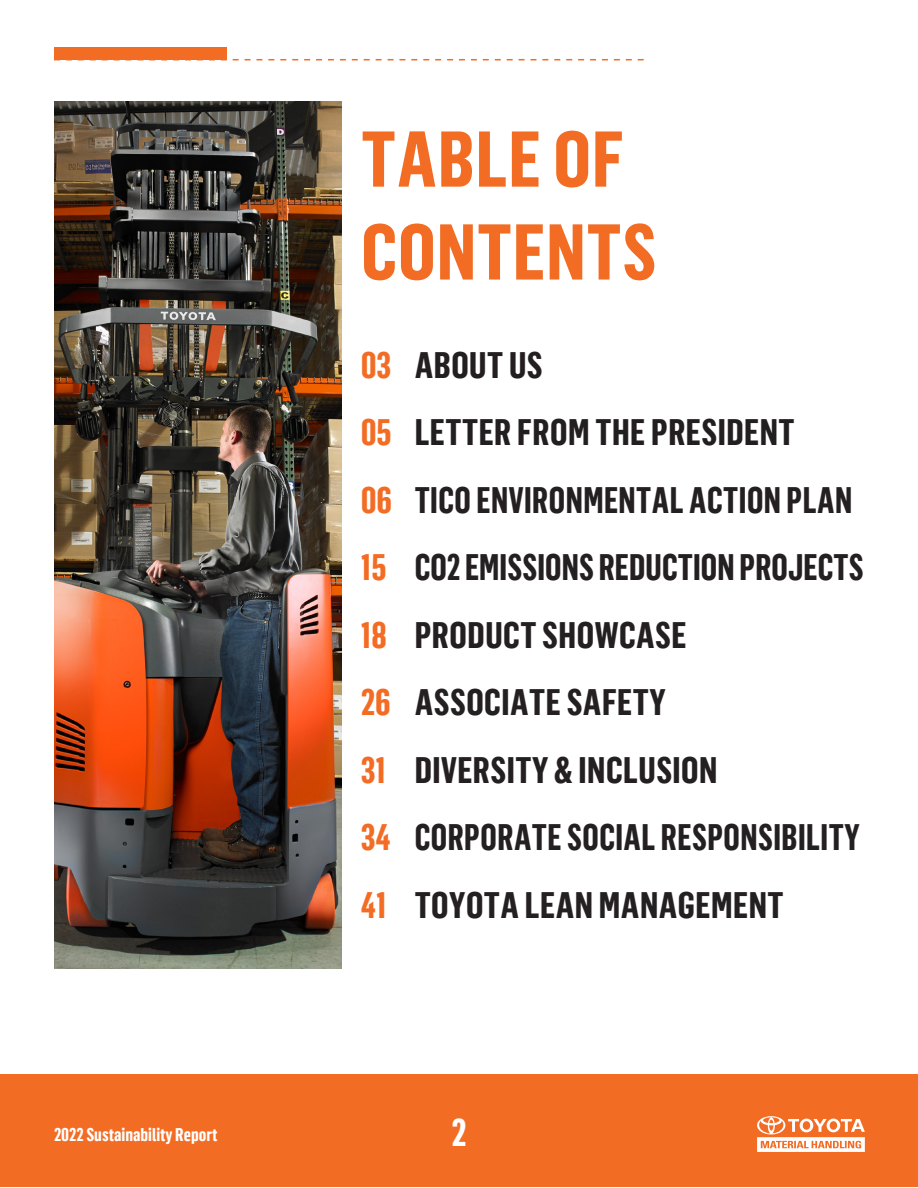
<style>
.page{position:relative;width:918px;height:1188px;background:#fff}
.page>*{position:absolute;margin:0;border:0;box-sizing:border-box;transform-origin:0 0}
.t1{font:700 77.4px/92.8px "Flama Condensed";letter-spacing:.015em;color:#f36c24}
.t2{font:700 37.65px "Flama Condensed";color:#fff}
.t3{font:700 36px "Flama Condensed";letter-spacing:.015em;color:#241f21;scale:.94 1}
.t4{font:700 36px "Flama Condensed";letter-spacing:.015em;color:#241f21}
.t5{font:700 36px "Flama Condensed";letter-spacing:.015em;color:#231f20}
.t6{font:700 18px "Flama Condensed";color:#fff}
.s1{color:#f36c24}
</style>
<div class="page">
<div style="left:0;top:1074px;width:918px;height:113px;background:#f36c24"></div>
<svg style="left:232px;top:59px;width:412px;height:1px"></svg>
<div style="left:54px;top:48px;width:173px;height:12px;background:#f36c24"></div>
<svg style="left:757px;top:1116px;width:108px;height:36px"></svg>
<img style="left:54px;top:102px;width:287px;height:867px">
<p class="t1" style="left:361px;top:110px;width:297px">TABLE OF<br>CONTENTS</p>
<p class="t5" style="left:361px;top:342px;width:184px"><span class="s1">03</span> ABOUT US</p>
<p class="t5" style="left:361px;top:410px;width:435px"><span class="s1">05</span> LETTER FROM THE PRESIDENT</p>
<p class="t3" style="left:361px;top:477px;width:524px"><span class="s1">06</span> TICO ENVIRONMENTAL ACTION PLAN</p>
<p class="t3" style="left:361px;top:545px;width:537px"><span class="s1">15</span> CO2 EMISSIONS REDUCTION PROJECTS</p>
<p class="t4" style="left:361px;top:612px;width:327px"><span class="s1">18</span> PRODUCT SHOWCASE</p>
<p class="t4" style="left:361px;top:680px;width:306px"><span class="s1">26</span> ASSOCIATE SAFETY</p>
<p class="t4" style="left:361px;top:747px;width:358px"><span class="s1">31</span> DIVERSITY &amp; INCLUSION</p>
<p class="t3" style="left:361px;top:815px;width:532px"><span class="s1">34</span> CORPORATE SOCIAL RESPONSIBILITY</p>
<p class="t4" style="left:361px;top:882px;width:424px"><span class="s1">41</span> TOYOTA LEAN MANAGEMENT</p>
<p class="t6" style="left:54px;top:1123px;width:165px">2022 Sustainability Report</p>
<p class="t2" style="left:451px;top:1109px;width:17px">2</p>
</div>
